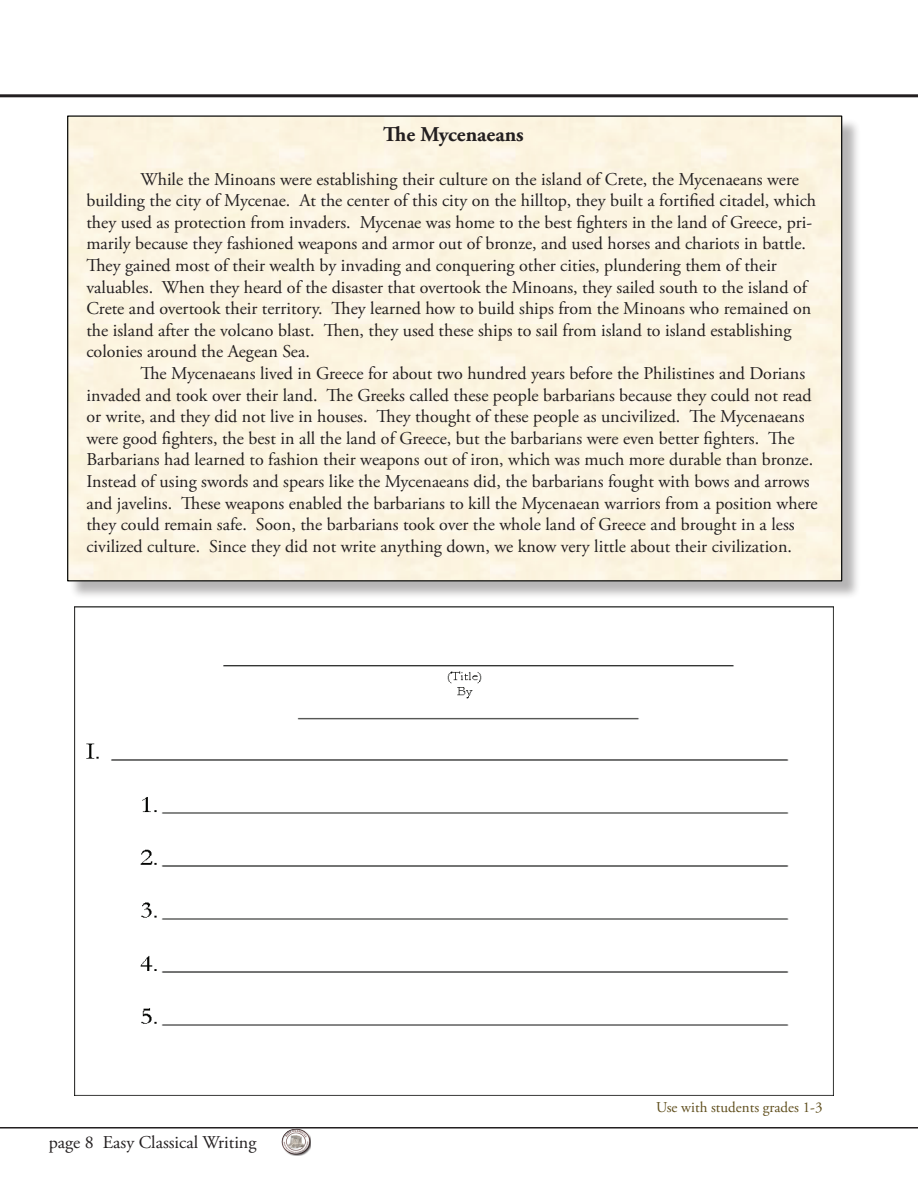
<style>
.page{position:relative;width:918px;height:1188px;background:#fff}
.page>*{position:absolute;margin:0;border:0;box-sizing:border-box;transform-origin:0 0}
.t1{font:700 21px "Adobe Garamond Pro";color:#231f20}
.t2{font:18px/21.6px "Adobe Garamond Pro";color:#231f20}
.t3{font:15px "Adobe Garamond Pro";color:#604f1e}
</style>
<div class="page">
<hr style="left:0;top:1127px;width:918px;height:2px;background:#231f20">
<hr style="left:0;top:94px;width:918px;height:3px;background:#231f20">
<img style="left:282px;top:1128px;width:28px;height:27px">
<div style="left:69px;top:117px;width:792px;height:483px;background:#231f20;opacity:.33"></div>
<img style="left:72px;top:121px;width:781px;height:471px">
<div style="left:68px;top:116px;width:774px;height:465px;background:#fcf5e1"></div>
<img style="left:74px;top:606px;width:759px;height:489px">
<p class="t1" style="left:383px;top:122px;width:142px">The Mycenaeans</p>
<p class="t2" style="left:86px;top:169px;width:731px;text-indent:54px">While the Minoans were establishing their culture on the island of Crete, the Mycenaeans were building the city of Mycenae. At the center of this city on the hilltop, they built a fortified citadel, which they used as protection from invaders. Mycenae was home to the best fighters in the land of Greece, pri&shy;marily because they fashioned weapons and armor out of bronze, and used horses and chariots in battle.<br>They gained most of their wealth by invading and conquering other cities, plundering them of their valuables. When they heard of the disaster that overtook the Minoans, they sailed south to the island of Crete and overtook their territory. They learned how to build ships from the Minoans who remained on the island after the volcano blast. Then, they used these ships to sail from island to island establishing colonies around the Aegean Sea.</p>
<p class="t2" style="left:86px;top:363px;width:733px;text-indent:54px">The Mycenaeans lived in Greece for about two hundred years before the Philistines and Dorians invaded and took over their land. The Greeks called these people barbarians because they could not read or write, and they did not live in houses. They thought of these people as uncivilized. The Mycenaeans were good fighters, the best in all the land of Greece, but the barbarians were even better fighters. The Barbarians had learned to fashion their weapons out of iron, which was much more durable than bronze.<br>Instead of using swords and spears like the Mycenaeans did, the barbarians fought with bows and arrows and javelins. These weapons enabled the barbarians to kill the Mycenaean warriors from a position where they could remain safe. Soon, the barbarians took over the whole land of Greece and brought in a less civilized culture. Since they did not write anything down, we know very little about their civilization.</p>
<p class="t2" style="left:49px;top:1132px;width:209px">page 8 Easy Classical Writing</p>
<p class="t3" style="left:656px;top:1099px;width:168px">Use with students grades 1-3</p>
</div>
